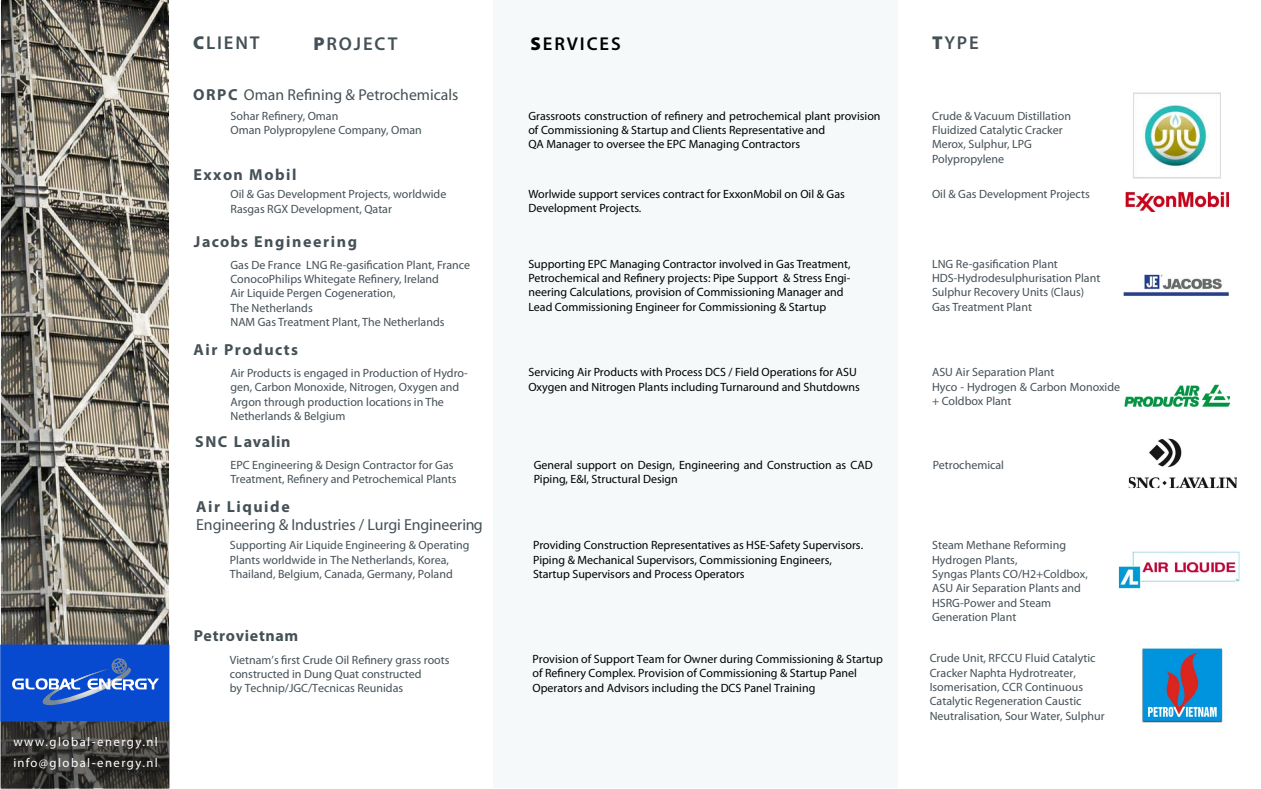
<style>
.page{position:relative;width:1261px;height:789px;background:#fff}
.page>*{position:absolute;margin:0;border:0;box-sizing:border-box;transform-origin:0 0}
.t1{font:600 18.6px "Myriad Pro";letter-spacing:.1em;color:#455157}
.t2{font:600 18.6px "Myriad Pro";letter-spacing:.1em;color:#000}
.t3{font:700 15.98px "Myriad Pro";letter-spacing:.1em;color:#455157}
.t4{font:15.98px "Myriad";letter-spacing:-.01em;color:#455157}
.t5{font:700 15.98px "Myriad Pro";letter-spacing:.04em;color:#455157}
.t6{font:15.75px "Myriad Pro";color:#445056}
.t7{font:12.67px/21.5px "Myriad Pro";letter-spacing:.115em;color:#fff}
.t8{font:12px/14.4px "Myriad Pro";color:#445056}
.t9{font:12px/14.4px "Myriad Pro";color:#000}
.s1{font-weight:900}
.s2{font-weight:700;font-size:15.98px;color:#455157}
</style>
<div class="page">
<img style="left:0;top:0;width:170px;height:721px">
<div style="left:493px;top:0;width:405px;height:788px;background:#f5f9f9"></div>
<img style="left:1123px;top:274px;width:106px;height:22px">
<img style="left:1124px;top:384px;width:106px;height:23px">
<img style="left:1128px;top:438px;width:108px;height:50px">
<img style="left:1125px;top:192px;width:104px;height:20px">
<img style="left:1133px;top:92px;width:88px;height:87px">
<svg style="left:0;top:721px;width:170px;height:67px;background:#3a3937"></svg>
<div style="left:0;top:644px;width:169px;height:77px;background:#074acf"></div>
<svg style="left:12px;top:658px;width:147px;height:48px"></svg>
<img style="left:1118px;top:551px;width:121px;height:37px">
<img style="left:1142px;top:648px;width:81px;height:75px">
<p class="t7" style="left:13px;top:730px;width:146px">www.global-energy.nl info@global-energy.nl</p>
<h1 class="t1" style="left:193px;top:32px;width:68px"><span class="s1">C</span>LIENT</h1>
<h1 class="t1" style="left:313px;top:33px;width:86px"><span class="s1">P</span>ROJECT</h1>
<h1 class="t1" style="left:932px;top:33px;width:48px"><span class="s1">T</span>YPE</h1>
<h1 class="t2" style="left:530px;top:33px;width:92px"><span class="s1">S</span>ERVICES</h1>
<h3 class="t6" style="left:193px;top:86px;width:267px"><span class="s2">ORPC</span> Oman Refining &amp; Petrochemicals</h3>
<p class="t9" style="left:528px;top:109px;width:354px">Grassroots construction of refinery and petrochemical plant provision of Commissioning &amp; Startup and Clients Representative and<br>QA Manager to oversee the EPC Managing Contractors</p>
<p class="t8" style="left:230px;top:109px;width:193px">Sohar Refinery, Oman<br>Oman Polypropylene Company, Oman</p>
<p class="t8" style="left:932px;top:109px;width:140px">Crude &amp; Vacuum Distillation<br>Fluidized Catalytic Cracker<br>Merox, Sulphur, LPG<br>Polypropylene</p>
<p class="t8" style="left:932px;top:187px;width:159px">Oil &amp; Gas Development Projects</p>
<h2 class="t3" style="left:193px;top:165px;width:105px">Exxon Mobil</h2>
<p class="t9" style="left:528px;top:187px;width:318px">Worlwide support services contract for ExxonMobil on Oil &amp; Gas<br>Development Projects.</p>
<p class="t8" style="left:230px;top:187px;width:217px">Oil &amp; Gas Development Projects, worldwide<br>Rasgas RGX Development, Qatar</p>
<h2 class="t3" style="left:194px;top:232px;width:165px">Jacobs Engineering</h2>
<p class="t8" style="left:230px;top:257px;width:241px">Gas De France LNG Re-gasification Plant, France ConocoPhilips Whitegate Refinery, Ireland<br>Air Liquide Pergen Cogeneration,<br>The Netherlands<br>NAM Gas Treatment Plant, The Netherlands</p>
<p class="t9" style="left:528px;top:256px;width:324px">Supporting EPC Managing Contractor involved in Gas Treatment, Petrochemical and Refinery projects: Pipe Support &amp; Stress Engi&shy;neering Calculations, provision of Commissioning Manager and Lead Commissioning Engineer for Commissioning &amp; Startup</p>
<p class="t8" style="left:932px;top:256px;width:170px">LNG Re-gasification Plant<br>HDS-Hydrodesulphurisation Plant<br>Sulphur Recovery Units (Claus)<br>Gas Treatment Plant</p>
<h2 class="t3" style="left:193px;top:341px;width:106px">Air Products</h2>
<p class="t8" style="left:230px;top:366px;width:239px">Air Products is engaged in Production of Hydro&shy;gen, Carbon Monoxide, Nitrogen, Oxygen and Argon through production locations in The Netherlands &amp; Belgium</p>
<p class="t8" style="left:932px;top:365px;width:190px">ASU Air Separation Plant<br>Hyco - Hydrogen &amp; Carbon Monoxide + Coldbox Plant</p>
<h2 class="t5" style="left:195px;top:433px;width:97px">SNC Lavalin</h2>
<p class="t8" style="left:230px;top:457px;width:227px">EPC Engineering &amp; Design Contractor for Gas<br>Treatment, Refinery and Petrochemical Plants</p>
<p class="t8" style="left:932px;top:457px;width:73px">Petrochemical</p>
<p class="t9" style="left:528px;top:365px;width:333px">Servicing Air Products with Process DCS / Field Operations for ASU<br>Oxygen and Nitrogen Plants including Turnaround and Shutdowns</p>
<p class="t9" style="left:533px;top:457px;width:340px">General support on Design, Engineering and Construction as CAD<br>Piping, E&amp;I, Structural Design</p>
<h2 class="t3" style="left:196px;top:498px;width:95px">Air Liquide</h2>
<h2 class="t4" style="left:196px;top:516px;width:288px">Engineering &amp; Industries / Lurgi Engineering</h2>
<p class="t8" style="left:230px;top:538px;width:241px">Supporting Air Liquide Engineering &amp; Operating<br>Plants worldwide in The Netherlands, Korea,<br>Thailand, Belgium, Canada, Germany, Poland</p>
<p class="t8" style="left:932px;top:538px;width:157px">Steam Methane Reforming<br>Hydrogen Plants,<br>Syngas Plants CO/H2+Coldbox,<br>ASU Air Separation Plants and<br>HSRG-Power and Steam<br>Generation Plant</p>
<p class="t9" style="left:533px;top:538px;width:332px">Providing Construction Representatives as HSE-Safety Supervisors.<br>Piping &amp; Mechanical Supervisors, Commissioning Engineers,<br>Startup Supervisors and Process Operators</p>
<h2 class="t5" style="left:194px;top:626px;width:106px">Petrovietnam</h2>
<p class="t8" style="left:230px;top:652px;width:221px">Vietnam’s first Crude Oil Refinery grass roots constructed in Dung Quat constructed<br>by Technip/JGC/Tecnicas Reunidas</p>
<p class="t9" style="left:532px;top:651px;width:352px">Provision of Support Team for Owner during Commissioning &amp; Startup of Refinery Complex. Provision of Commissioning &amp; Startup Panel<br>Operators and Advisors including the DCS Panel Training</p>
<p class="t8" style="left:929px;top:651px;width:176px">Crude Unit, RFCCU Fluid Catalytic Cracker Naphta Hydrotreater, Isomerisation, CCR Continuous Catalytic Regeneration Caustic Neutralisation, Sour Water, Sulphur</p>
</div>
